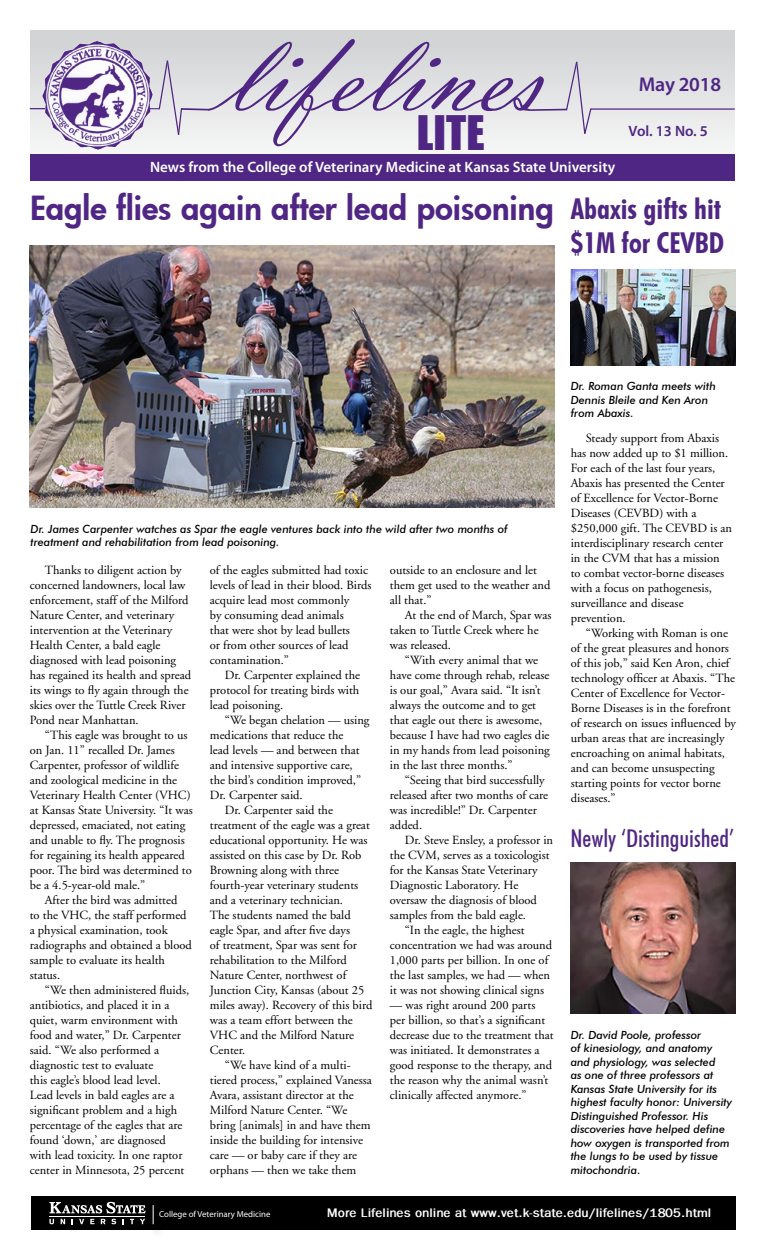
<style>
.page{position:relative;width:765px;height:1260px;background:#fff}
.page>*{position:absolute;margin:0;border:0;box-sizing:border-box;transform-origin:0 0}
.t1{font:118.75px "Vladimir Script";color:#4f2683}
.t2{font:43.75px "Impact";color:#4f2683}
.t3{font:800 32.5px "Futura";color:#4f2683}
.t4{font:700 condensed 28.75px/34.5px "Futura BT";color:#4f2683}
.t5{font:500 condensed 24.5px "Futura BT";color:#4f2683}
.t6{font:600 20px "Myriad Pro";letter-spacing:-.01em;color:#4f2683}
.t7{font:600 15px "Myriad Pro";color:#fff}
.t8{font:600 15px "Myriad Pro";color:#4f2683}
.t9{font:12.5px/15px "Adobe Garamond";color:#000}
.t10{font:700 12.5px "Franklin Gothic";color:#fff}
.t11{font:italic 500 11.25px/13.5px "Futura BT";color:#000}
.t12{font:8.75px "Myriad Pro";color:#fff}
</style>
<div class="page">
<svg style="left:31px;top:30px;width:704px;height:120px"></svg>
<svg style="left:527px;top:60px;width:65px;height:75px;background:#dcdbe0"></svg>
<svg style="left:158px;top:59px;width:53px;height:77px;background:#dbd9e0"></svg>
<hr style="left:126px;top:108px;width:34px;height:1px;background:#5a3f99">
<hr style="left:591px;top:108px;width:144px;height:2px;background:#4f2683">
<div style="left:31px;top:154px;width:704px;height:26px;background:#4f2683"></div>
<svg style="left:30px;top:108px;width:12px;height:1px"></svg>
<img style="left:42px;top:41px;width:55px;height:98px">
<div style="left:31px;top:1197px;width:705px;height:33px;background:#000"></div>
<svg style="left:49px;top:1202px;width:97px;height:22px"></svg>
<div style="left:149px;top:1209px;width:15px;height:31px;background:#000;opacity:.75"></div>
<svg style="left:153px;top:1205px;width:1px;height:19px"></svg>
<img style="left:30px;top:246px;width:525px;height:262px">
<img style="left:571px;top:269px;width:165px;height:97px">
<img style="left:571px;top:863px;width:165px;height:150px">
<h1 class="t1" style="left:222px;top:4px;width:322px">lifelines</h1>
<p class="t7" style="left:150px;top:159px;width:467px">News from the College of Veterinary Medicine at Kansas State University</p>
<h2 class="t2" style="left:417px;top:99px;width:69px">LITE</h2>
<h3 class="t6" style="left:639px;top:74px;width:84px">May 2018</h3>
<p class="t8" style="left:629px;top:123px;width:81px">Vol. 13 No. 5</p>
<h3 class="t3" style="left:30px;top:186px;width:525px">Eagle flies again after lead poisoning</h3>
<h3 class="t4" style="left:571px;top:191px;width:155px">Abaxis gifts hit $1M for CEVBD</h3>
<p class="t11" style="left:31px;top:522px;width:479px">Dr. James Carpenter watches as Spar the eagle ventures back into the wild after two months of treatment and rehabilitation from lead poisoning.</p>
<p class="t9" style="left:30px;top:563px;width:163px;text-indent:15px">Thanks to diligent action by concerned landowners, local law enforcement, staff of the Milford<br>Nature Center, and veterinary intervention at the Veterinary<br>Health Center, a bald eagle diagnosed with lead poisoning has regained its health and spread its wings to fly again through the skies over the Tuttle Creek River<br>Pond near Manhattan.</p>
<p class="t9" style="left:30px;top:728px;width:165px;text-indent:15px">“This eagle was brought to us on Jan. 11” recalled Dr. James<br>Carpenter, professor of wildlife and zoological medicine in the<br>Veterinary Health Center (VHC) at Kansas State University. “It was depressed, emaciated, not eating and unable to fly. The prognosis for regaining its health appeared poor. The bird was determined to be a 4.5-year-old male.”</p>
<p class="t9" style="left:30px;top:893px;width:164px;text-indent:15px">After the bird was admitted<br>to the VHC, the staff performed a physical examination, took radiographs and obtained a blood sample to evaluate its health status.</p>
<p class="t9" style="left:30px;top:983px;width:161px;text-indent:15px">“We then administered fluids, antibiotics, and placed it in a quiet, warm environment with food and water,” Dr. Carpenter said. “We also performed a diagnostic test to evaluate<br>this eagle’s blood lead level.<br>Lead levels in bald eagles are a significant problem and a high percentage of the eagles that are found ‘down,’ are diagnosed with lead toxicity. In one raptor center in Minnesota, 25 percent</p>
<p class="t9" style="left:210px;top:563px;width:163px">of the eagles submitted had toxic levels of lead in their blood. Birds acquire lead most commonly<br>by consuming dead animals<br>that were shot by lead bullets<br>or from other sources of lead contamination.”</p>
<p class="t9" style="left:210px;top:668px;width:152px;text-align:justify;text-indent:15px">Dr. Carpenter explained the protocol for treating birds with lead poisoning.</p>
<p class="t9" style="left:225px;top:713px;width:146px">“We began chelation — using</p>
<p class="t9" style="left:210px;top:728px;width:135px">medications that reduce the</p>
<p class="t9" style="left:210px;top:743px;width:151px">lead levels — and between that</p>
<p class="t9" style="left:210px;top:758px;width:144px">and intensive supportive care,</p>
<p class="t9" style="left:210px;top:773px;width:153px">the bird’s condition improved,”</p>
<p class="t9" style="left:210px;top:788px;width:94px">Dr. Carpenter said.</p>
<p class="t9" style="left:225px;top:803px;width:110px">Dr. Carpenter said the</p>
<p class="t9" style="left:210px;top:818px;width:161px">treatment of the eagle was a great</p>
<p class="t9" style="left:210px;top:833px;width:159px">educational opportunity. He was</p>
<p class="t9" style="left:210px;top:848px;width:153px">assisted on this case by Dr. Rob</p>
<p class="t9" style="left:210px;top:863px;width:131px">Browning along with three</p>
<p class="t9" style="left:210px;top:878px;width:150px">fourth-year veterinary students</p>
<p class="t9" style="left:210px;top:893px;width:135px">and a veterinary technician.</p>
<p class="t9" style="left:210px;top:908px;width:142px">The students named the bald</p>
<p class="t9" style="left:210px;top:923px;width:142px">eagle Spar, and after five days</p>
<p class="t9" style="left:210px;top:938px;width:149px">of treatment, Spar was sent for</p>
<p class="t9" style="left:210px;top:953px;width:138px">rehabilitation to the Milford</p>
<p class="t9" style="left:210px;top:968px;width:138px">Nature Center, northwest of</p>
<p class="t9" style="left:210px;top:983px;width:156px">Junction City, Kansas (about 25</p>
<p class="t9" style="left:210px;top:998px;width:164px">miles away). Recovery of this bird</p>
<p class="t9" style="left:210px;top:1013px;width:144px">was a team effort between the</p>
<p class="t9" style="left:210px;top:1028px;width:146px">VHC and the Milford Nature</p>
<p class="t9" style="left:210px;top:1043px;width:37px">Center.</p>
<p class="t9" style="left:225px;top:1058px;width:127px">“We have kind of a multi-</p>
<p class="t9" style="left:210px;top:1073px;width:164px">tiered process,” explained Vanessa</p>
<p class="t9" style="left:210px;top:1088px;width:145px">Avara, assistant director at the</p>
<p class="t9" style="left:210px;top:1103px;width:139px">Milford Nature Center. “We</p>
<p class="t9" style="left:210px;top:1118px;width:162px">bring [animals] in and have them</p>
<p class="t9" style="left:210px;top:1133px;width:155px">inside the building for intensive</p>
<p class="t9" style="left:210px;top:1148px;width:149px">care — or baby care if they are</p>
<p class="t9" style="left:210px;top:1163px;width:148px">orphans — then we take them</p>
<p class="t9" style="left:390px;top:563px;width:162px">outside to an enclosure and let them get used to the weather and all that.”</p>
<p class="t9" style="left:390px;top:608px;width:163px;text-indent:15px">At the end of March, Spar was taken to Tuttle Creek where he was released.</p>
<p class="t9" style="left:390px;top:653px;width:161px;text-indent:15px">“With every animal that we have come through rehab, release is our goal,” Avara said. “It isn’t always the outcome and to get that eagle out there is awesome, because I have had two eagles die in my hands from lead poisoning in the last three months.”</p>
<p class="t9" style="left:390px;top:773px;width:160px;text-indent:15px">“Seeing that bird successfully released after two months of care was incredible!” Dr. Carpenter added.</p>
<p class="t9" style="left:405px;top:833px;width:150px">Dr. Steve Ensley, a professor in</p>
<p class="t9" style="left:390px;top:848px;width:161px">the CVM, serves as a toxicologist</p>
<p class="t9" style="left:390px;top:863px;width:149px">for the Kansas State Veterinary</p>
<p class="t9" style="left:390px;top:878px;width:130px">Diagnostic Laboratory. He</p>
<p class="t9" style="left:390px;top:893px;width:149px">oversaw the diagnosis of blood</p>
<p class="t9" style="left:390px;top:908px;width:138px">samples from the bald eagle.</p>
<p class="t9" style="left:405px;top:923px;width:121px">“In the eagle, the highest</p>
<p class="t9" style="left:390px;top:938px;width:164px">concentration we had was around</p>
<p class="t9" style="left:390px;top:953px;width:160px">1,000 parts per billion. In one of</p>
<p class="t9" style="left:390px;top:968px;width:162px">the last samples, we had — when</p>
<p class="t9" style="left:390px;top:983px;width:156px">it was not showing clinical signs</p>
<p class="t9" style="left:390px;top:998px;width:165px">— was right around 200 parts per billion, so that’s a significant decrease due to the treatment that was initiated. It demonstrates a good response to the therapy, and the reason why the animal wasn’t clinically affected anymore.”</p>
<p class="t11" style="left:571px;top:379px;width:147px">Dr. Roman Ganta meets with<br>Dennis Bleile and Ken Aron from Abaxis.</p>
<p class="t9" style="left:571px;top:430px;width:163px;text-indent:15px">Steady support from Abaxis has now added up to $1 million.<br>For each of the last four years,<br>Abaxis has presented the Center of Excellence for Vector-Borne<br>Diseases (CEVBD) with a $250,000 gift. The CEVBD is an interdisciplinary research center in the CVM that has a mission to combat vector-borne diseases with a focus on pathogenesis, surveillance and disease prevention.</p>
<p class="t9" style="left:571px;top:625px;width:167px;text-indent:15px">“Working with Roman is one of the great pleasures and honors of this job,” said Ken Aron, chief technology officer at Abaxis. “The<br>Center of Excellence for Vector-<br>Borne Diseases is in the forefront of research on issues influenced by urban areas that are increasingly encroaching on animal habitats, and can become unsuspecting starting points for vector borne diseases.”</p>
<h3 class="t5" style="left:570px;top:823px;width:165px">Newly ‘Distinguished’</h3>
<p class="t11" style="left:571px;top:1028px;width:163px">Dr. David Poole, professor<br>of kinesiology, and anatomy and physiology, was selected<br>as one of three professors at<br>Kansas State University for its highest faculty honor: University<br>Distinguished Professor. His discoveries have helped define how oxygen is transported from the lungs to be used by tissue mitochondria.</p>
<p class="t12" style="left:159px;top:1210px;width:113px">College of Veterinary Medicine</p>
<p class="t10" style="left:327px;top:1206px;width:386px">More Lifelines online at www.vet.k-state.edu/lifelines/1805.html</p>
</div>
